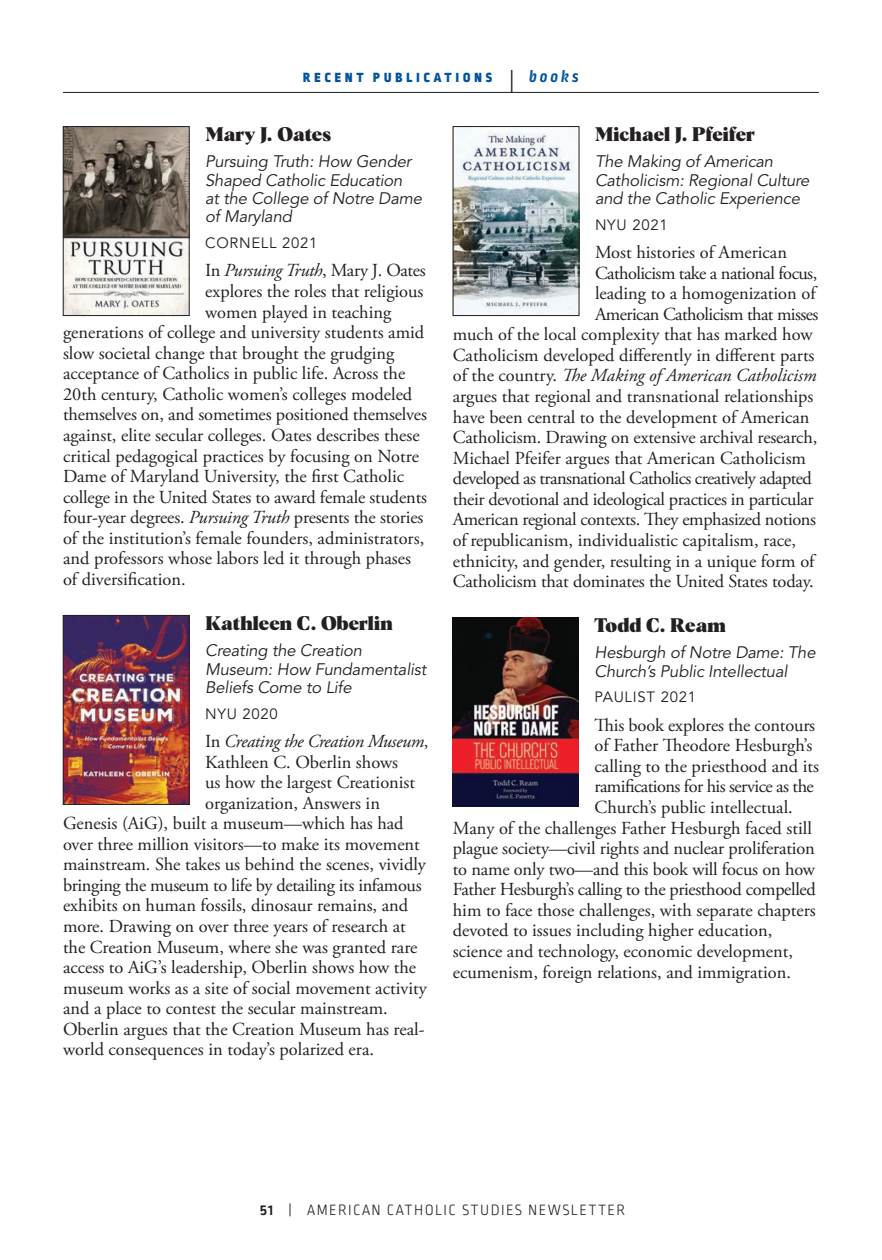
<style>
.page{position:relative;width:882px;height:1260px;background:#fff}
.page>*{position:absolute;margin:0;border:0;box-sizing:border-box;transform-origin:0 0}
.t1{font:900 19.25px "Albra";letter-spacing:.005em;color:#231f20}
.t2{font:18.38px "Adobe Garamond Pro";color:#231f20}
.t3{font:18.38px "Adobe Garamond Pro";letter-spacing:-.02em;color:#231f20}
.t4{font:18.38px "Adobe Garamond Pro";letter-spacing:-.03em;color:#231f20}
.t5{font:italic 18.38px "Adobe Garamond Pro";letter-spacing:-.01em;color:#231f20}
.t6{font:italic 16.62px/18.4px "Avenir";letter-spacing:-.01em;color:#231f20}
.t7{font:300 15.75px "Ropa Sans Pro";letter-spacing:.09em;color:#231f20}
.t8{font:14.88px "Avenir";letter-spacing:.05em;color:#231f20}
.t9{font:900 14px "Ropa Sans Pro";letter-spacing:.29em;color:#01539e}
.s1{font-family:"Adobe Garamond Pro";font-weight:400;font-size:22.75px;color:#231f20}
.s2{font-weight:700;font-style:italic;font-size:17.5px}
.s3{font-style:italic}
.s4{font-style:normal}
.s5{font-weight:700}
</style>
<div class="page">
<img style="left:65px;top:128px;width:122px;height:186px">
<div style="left:63px;top:126px;width:126px;height:190px;border:1px solid #231f20"></div>
<img style="left:65px;top:617px;width:122px;height:186px">
<div style="left:63px;top:615px;width:126px;height:190px;border:1px solid #231f20"></div>
<hr style="left:63px;top:92px;width:756px;height:1px;background:#231f20">
<img style="left:455px;top:128px;width:122px;height:186px">
<div style="left:453px;top:126px;width:126px;height:190px;border:1px solid #231f20"></div>
<img style="left:453px;top:618px;width:126px;height:189px">
<p class="t9" style="left:303px;top:69px;width:277px">RECENT PUBLICATIONS <span class="s1">|</span> <span class="s2">books</span></p>
<p class="t1" style="left:205px;top:120px;width:127px">Mary J. Oates</p>
<p class="t6" style="left:205px;top:153px;width:218px">Pursuing Truth: How Gender<br>Shaped Catholic Education<br>at the College of Notre Dame of Maryland</p>
<p class="t8" style="left:205px;top:234px;width:114px">CORNELL 2021</p>
<p class="t3" style="left:205px;top:260px;width:222px">In <span class="s3">Pursuing Truth</span>, Mary J. Oates</p>
<p class="t2" style="left:205px;top:280px;width:220px">explores the roles that religious</p>
<p class="t2" style="left:205px;top:301px;width:188px">women played in teaching</p>
<p class="t2" style="left:63px;top:321px;width:363px">generations of college and university students amid</p>
<p class="t2" style="left:63px;top:342px;width:333px">slow societal change that brought the grudging</p>
<p class="t2" style="left:63px;top:362px;width:344px">acceptance of Catholics in public life. Across the</p>
<p class="t2" style="left:63px;top:383px;width:351px">20th century, Catholic women’s colleges modeled</p>
<p class="t2" style="left:63px;top:404px;width:365px">themselves on, and sometimes positioned themselves</p>
<p class="t2" style="left:63px;top:424px;width:358px">against, elite secular colleges. Oates describes these</p>
<p class="t2" style="left:63px;top:445px;width:358px">critical pedagogical practices by focusing on Notre</p>
<p class="t2" style="left:63px;top:465px;width:343px">Dame of Maryland University, the first Catholic</p>
<p class="t2" style="left:63px;top:486px;width:366px">college in the United States to award female students</p>
<p class="t2" style="left:63px;top:506px;width:362px">four-year degrees. <span class="s3">Pursuing Truth</span> presents the stories</p>
<p class="t2" style="left:63px;top:527px;width:363px">of the institution’s female founders, administrators,</p>
<p class="t2" style="left:63px;top:548px;width:350px">and professors whose labors led it through phases</p>
<p class="t2" style="left:63px;top:568px;width:124px">of diversification.</p>
<p class="t1" style="left:205px;top:609px;width:189px">Kathleen C. Oberlin</p>
<p class="t6" style="left:205px;top:642px;width:223px">Creating the Creation<br>Museum: How Fundamentalist<br>Beliefs Come to Life</p>
<p class="t8" style="left:205px;top:705px;width:74px">NYU 2020</p>
<p class="t5" style="left:205px;top:730px;width:225px"><span class="s4">In</span> Creating the Creation Museum<span class="s4">,</span></p>
<p class="t2" style="left:205px;top:751px;width:194px">Kathleen C. Oberlin shows</p>
<p class="t2" style="left:205px;top:771px;width:212px">us how the largest Creationist</p>
<p class="t2" style="left:205px;top:792px;width:176px">organization, Answers in</p>
<p class="t2" style="left:63px;top:812px;width:342px">Genesis (AiG), built a museum—which has had</p>
<p class="t2" style="left:63px;top:833px;width:358px">over three million visitors—to make its movement</p>
<p class="t2" style="left:63px;top:854px;width:364px">mainstream. She takes us behind the scenes, vividly</p>
<p class="t3" style="left:63px;top:874px;width:360px">bringing the museum to life by detailing its infamous</p>
<p class="t2" style="left:63px;top:895px;width:347px">exhibits on human fossils, dinosaur remains, and</p>
<p class="t2" style="left:63px;top:915px;width:344px">more. Drawing on over three years of research at</p>
<p class="t2" style="left:63px;top:936px;width:356px">the Creation Museum, where she was granted rare</p>
<p class="t2" style="left:63px;top:956px;width:355px">access to AiG’s leadership, Oberlin shows how the</p>
<p class="t2" style="left:63px;top:977px;width:365px">museum works as a site of social movement activity</p>
<p class="t2" style="left:63px;top:997px;width:326px">and a place to contest the secular mainstream.</p>
<p class="t2" style="left:63px;top:1018px;width:363px">Oberlin argues that the Creation Museum has real-</p>
<p class="t2" style="left:63px;top:1039px;width:313px">world consequences in today’s polarized era.</p>
<p class="t1" style="left:595px;top:120px;width:161px">Michael J. Pfeifer</p>
<p class="t6" style="left:595px;top:153px;width:216px">The Making of American<br>Catholicism: Regional Culture and the Catholic Experience</p>
<p class="t8" style="left:595px;top:216px;width:74px">NYU 2021</p>
<p class="t2" style="left:595px;top:241px;width:194px">Most histories of American</p>
<p class="t4" style="left:595px;top:262px;width:224px">Catholicism take a national focus,</p>
<p class="t2" style="left:595px;top:282px;width:222px">leading to a homogenization of</p>
<p class="t4" style="left:595px;top:303px;width:225px">American Catholicism that misses</p>
<p class="t2" style="left:453px;top:324px;width:361px">much of the local complexity that has marked how</p>
<p class="t2" style="left:453px;top:344px;width:363px">Catholicism developed differently in different parts</p>
<p class="t5" style="left:453px;top:365px;width:365px"><span class="s4">of the country.</span> The Making of American Catholicism</p>
<p class="t2" style="left:453px;top:385px;width:362px">argues that regional and transnational relationships</p>
<p class="t2" style="left:453px;top:406px;width:358px">have been central to the development of American</p>
<p class="t2" style="left:453px;top:426px;width:366px">Catholicism. Drawing on extensive archival research,</p>
<p class="t2" style="left:453px;top:447px;width:355px">Michael Pfeifer argues that American Catholicism</p>
<p class="t4" style="left:453px;top:467px;width:361px">developed as transnational Catholics creatively adapted</p>
<p class="t3" style="left:453px;top:488px;width:362px">their devotional and ideological practices in particular</p>
<p class="t3" style="left:453px;top:509px;width:365px">American regional contexts. They emphasized notions</p>
<p class="t2" style="left:453px;top:529px;width:345px">of republicanism, individualistic capitalism, race,</p>
<p class="t2" style="left:453px;top:550px;width:363px">ethnicity, and gender, resulting in a unique form of</p>
<p class="t2" style="left:453px;top:570px;width:362px">Catholicism that dominates the United States today.</p>
<p class="t1" style="left:594px;top:611px;width:133px">Todd C. Ream</p>
<p class="t6" style="left:595px;top:644px;width:223px">Hesburgh of Notre Dame: The<br>Church’s Public Intellectual</p>
<p class="t8" style="left:595px;top:689px;width:103px">PAULIST 2021</p>
<p class="t2" style="left:595px;top:714px;width:222px">This book explores the contours</p>
<p class="t2" style="left:595px;top:735px;width:219px">of Father Theodore Hesburgh’s</p>
<p class="t2" style="left:595px;top:755px;width:226px">calling to the priesthood and its</p>
<p class="t4" style="left:595px;top:776px;width:221px">ramifications for his service as the</p>
<p class="t2" style="left:595px;top:796px;width:200px">Church’s public intellectual.</p>
<p class="t2" style="left:453px;top:817px;width:361px">Many of the challenges Father Hesburgh faced still</p>
<p class="t2" style="left:453px;top:837px;width:363px">plague society—civil rights and nuclear proliferation</p>
<p class="t2" style="left:453px;top:858px;width:364px">to name only two—and this book will focus on how</p>
<p class="t3" style="left:453px;top:878px;width:364px">Father Hesburgh’s calling to the priesthood compelled</p>
<p class="t2" style="left:453px;top:899px;width:365px">him to face those challenges, with separate chapters</p>
<p class="t2" style="left:453px;top:920px;width:321px">devoted to issues including higher education,</p>
<p class="t2" style="left:453px;top:940px;width:342px">science and technology, economic development,</p>
<p class="t2" style="left:453px;top:961px;width:340px">ecumenism, foreign relations, and immigration.</p>
<p class="t7" style="left:260px;top:1201px;width:366px"><span class="s5">51</span> | AMERICAN CATHOLIC STUDIES NEWSLETTER</p>
</div>
